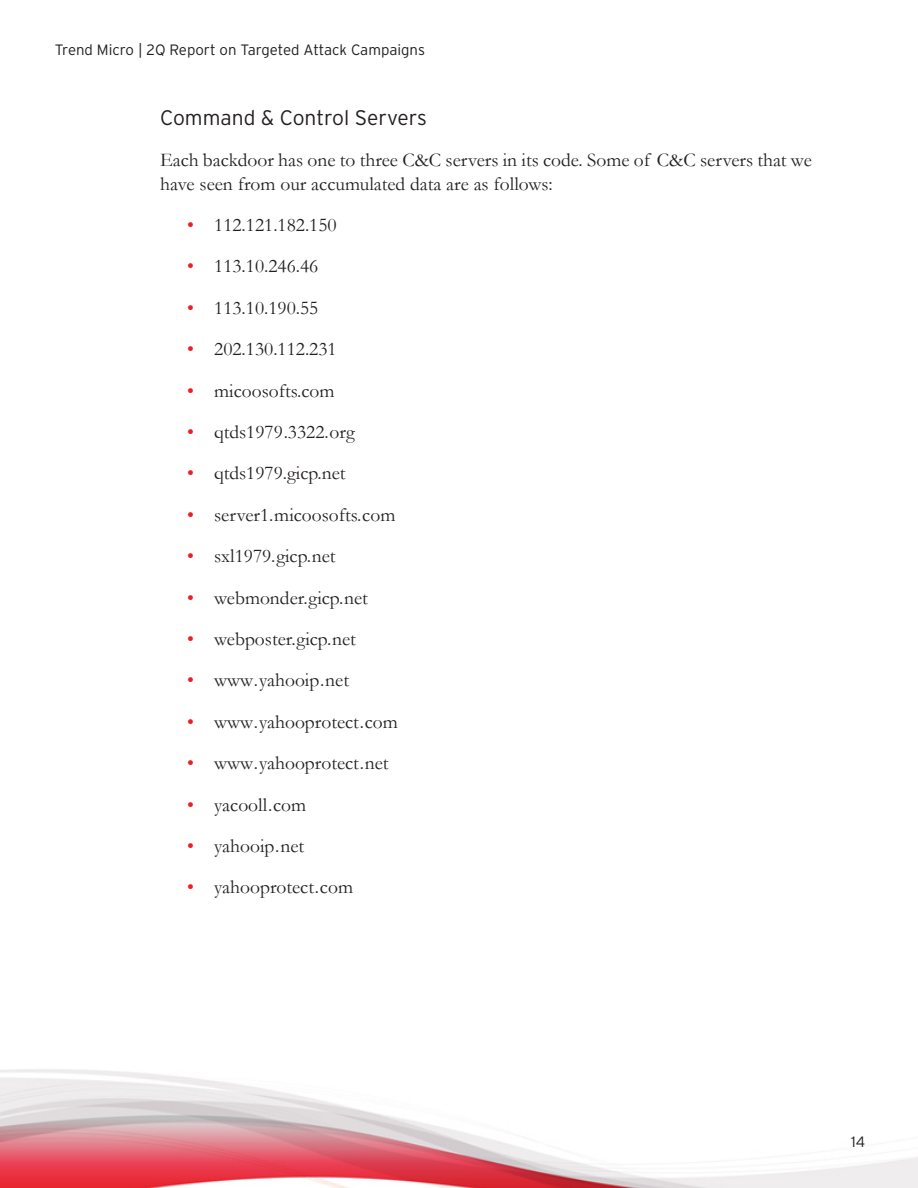
<style>
.page{position:relative;width:918px;height:1188px;background:#fff}
.page>*{position:absolute;margin:0;border:0;box-sizing:border-box;transform-origin:0 0}
.Heading_2{font:300 21px "Interstate";color:#231f20}
.Body_Text_2{font:19.5px/23.4px "Garamond";color:#231f20}
.t1{font:300 15px "Interstate";color:#231f20}
.s1{color:#ee1d23}
</style>
<div class="page">
<img style="left:1px;top:1069px;width:917px;height:119px">
<p class="t1" style="left:55px;top:40px;width:372px">Trend Micro | 2Q Report on Targeted Attack Campaigns</p>
<p class="Heading_2" style="left:160px;top:105px;width:268px">Command &amp; Control Servers</p>
<p class="Body_Text_2" style="left:160px;top:148px;width:653px">Each backdoor has one to three C&amp;C servers in its code. Some of C&amp;C servers that we have seen from our accumulated data are as follows:</p>
<p class="Body_Text_2" style="left:187px;top:213px;width:151px"><span class="s1">•</span> 112.121.182.150</p>
<p class="Body_Text_2" style="left:187px;top:254px;width:133px"><span class="s1">•</span> 113.10.246.46</p>
<p class="Body_Text_2" style="left:187px;top:295px;width:133px"><span class="s1">•</span> 113.10.190.55</p>
<p class="Body_Text_2" style="left:187px;top:337px;width:151px"><span class="s1">•</span> 202.130.112.231</p>
<p class="Body_Text_2" style="left:187px;top:378px;width:149px"><span class="s1">•</span> micoosofts.com</p>
<p class="Body_Text_2" style="left:187px;top:420px;width:169px"><span class="s1">•</span> qtds1979.3322.org</p>
<p class="Body_Text_2" style="left:187px;top:461px;width:160px"><span class="s1">•</span> qtds1979.gicp.net</p>
<p class="Body_Text_2" style="left:187px;top:502px;width:210px"><span class="s1">•</span> server1.micoosofts.com</p>
<p class="Body_Text_2" style="left:187px;top:544px;width:150px"><span class="s1">•</span> sxl1979.gicp.net</p>
<p class="Body_Text_2" style="left:187px;top:585px;width:182px"><span class="s1">•</span> webmonder.gicp.net</p>
<p class="Body_Text_2" style="left:187px;top:627px;width:170px"><span class="s1">•</span> webposter.gicp.net</p>
<p class="Body_Text_2" style="left:187px;top:668px;width:163px"><span class="s1">•</span> www.yahooip.net</p>
<p class="Body_Text_2" style="left:187px;top:709px;width:212px"><span class="s1">•</span> www.yahooprotect.com</p>
<p class="Body_Text_2" style="left:187px;top:751px;width:203px"><span class="s1">•</span> www.yahooprotect.net</p>
<p class="Body_Text_2" style="left:187px;top:792px;width:120px"><span class="s1">•</span> yacooll.com</p>
<p class="Body_Text_2" style="left:187px;top:834px;width:118px"><span class="s1">•</span> yahooip.net</p>
<p class="Body_Text_2" style="left:187px;top:875px;width:167px"><span class="s1">•</span> yahooprotect.com</p>
<p class="t1" style="left:851px;top:1132px;width:16px">14</p>
</div>
